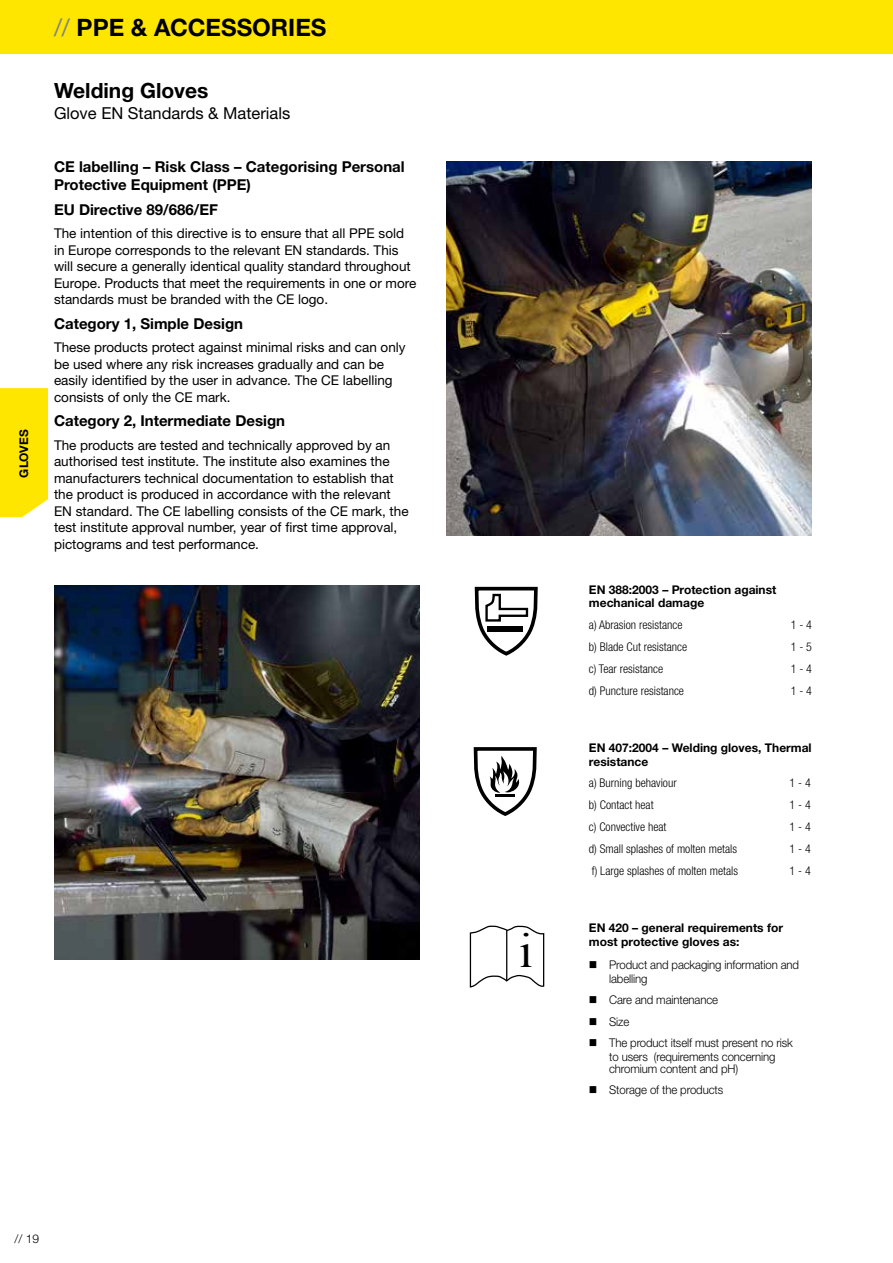
<style>
.page{position:relative;width:893px;height:1263px;background:#fff}
.page>*{position:absolute;margin:0;border:0;box-sizing:border-box;transform-origin:0 0}
.t1{font:48.75px "Times New Roman";color:#000}
.t2{font:700 24px "Helvetica Neue LTW1 G";color:#000}
.t3{font:700 21px "Helvetica Neue LTW1 G";color:#000}
.t4{font:16.5px "Helvetica Neue LTW1 G";color:#000}
.t5{font:700 15px/18px "Helvetica Neue LT Std";color:#000}
.t6{font:13.5px/16.5px "Helvetica Neue LT Std";color:#000}
.t7{font:300 condensed 12px "Helvetica Neue LT Pro";color:#000}
.t8{font:300 12px/21.1px "Helvetica Neue LT Std";letter-spacing:-.01em;color:#000;scale:.95 1}
.t9{font:700 12px/13.5px "Helvetica Neue LTW1 G";color:#000}
.t10{font:300 12px "Helvetica Neue LT Pro";color:#000}
.s1{font-weight:400;color:#808285}
</style>
<div class="page">
<div style="left:0;top:0;width:893px;height:54px;background:#ffe600"></div>
<div style="left:0;top:388px;width:48px;height:129px;background:#ffe600"></div>
<img style="left:447px;top:161px;width:365px;height:375px">
<svg style="left:475px;top:587px;width:63px;height:69px"></svg>
<div style="left:487px;top:626px;width:36px;height:5px;background:#000"></div>
<svg style="left:473px;top:747px;width:64px;height:69px"></svg>
<svg style="left:469px;top:925px;width:76px;height:63px"></svg>
<hr style="left:506px;top:930px;width:1px;height:51px;background:#000">
<img style="left:54px;top:585px;width:365px;height:375px">
<p class="t9" style="left:17px;top:478px;width:50px;rotate:-90deg">GLOVES</p>
<h2 class="t2" style="left:54px;top:12px;width:274px"><span class="s1">//</span> PPE &amp; ACCESSORIES</h2>
<h3 class="t3" style="left:54px;top:78px;width:156px">Welding Gloves</h3>
<p class="t4" style="left:54px;top:103px;width:238px">Glove EN Standards &amp; Materials</p>
<p class="t5" style="left:54px;top:157px;width:352px">CE labelling – Risk Class – Categorising Personal<br>Protective Equipment (PPE)</p>
<p class="t5" style="left:54px;top:200px;width:165px">EU Directive 89/686/EF</p>
<p class="t6" style="left:54px;top:225px;width:364px">The intention of this directive is to ensure that all PPE sold in Europe corresponds to the relevant EN standards. This will secure a generally identical quality standard throughout Europe. Products that meet the requirements in one or more standards must be branded with the CE logo.</p>
<p class="t5" style="left:54px;top:314px;width:191px">Category 1, Simple Design</p>
<p class="t6" style="left:54px;top:339px;width:353px">These products protect against minimal risks and can only be used where any risk increases gradually and can be easily identified by the user in advance. The CE labelling consists of only the CE mark.</p>
<p class="t5" style="left:54px;top:412px;width:233px">Category 2, Intermediate Design</p>
<p class="t6" style="left:54px;top:436px;width:356px">The products are tested and technically approved by an authorised test institute. The institute also examines the manufacturers technical documentation to establish that the product is produced in accordance with the relevant EN standard. The CE labelling consists of the CE mark, the test institute approval number, year of first time approval, pictograms and test performance.</p>
<p class="t10" style="left:15px;top:1231px;width:26px">// 19</p>
<h1 class="t1" style="left:519px;top:917px;width:15px">i</h1>
<p class="t9" style="left:589px;top:583px;width:189px">EN 388:2003 – Protection against mechanical damage</p>
<p class="t7" style="left:589px;top:617px;width:95px">a) Abrasion resistance</p>
<p class="t7" style="left:791px;top:617px;width:23px">1 - 4</p>
<p class="t7" style="left:589px;top:639px;width:100px">b) Blade Cut resistance</p>
<p class="t7" style="left:791px;top:639px;width:23px">1 - 5</p>
<p class="t7" style="left:589px;top:662px;width:76px">c) Tear resistance</p>
<p class="t7" style="left:791px;top:662px;width:23px">1 - 4</p>
<p class="t7" style="left:589px;top:684px;width:97px">d) Puncture resistance</p>
<p class="t7" style="left:791px;top:684px;width:23px">1 - 4</p>
<p class="t9" style="left:589px;top:741px;width:224px">EN 407:2004 – Welding gloves, Thermal resistance</p>
<p class="t7" style="left:589px;top:776px;width:89px">a) Burning behaviour</p>
<p class="t7" style="left:790px;top:776px;width:23px">1 - 4</p>
<p class="t7" style="left:589px;top:798px;width:66px">b) Contact heat</p>
<p class="t7" style="left:790px;top:798px;width:23px">1 - 4</p>
<p class="t7" style="left:589px;top:820px;width:79px">c) Convective heat</p>
<p class="t7" style="left:790px;top:820px;width:23px">1 - 4</p>
<p class="t7" style="left:589px;top:842px;width:150px">d) Small splashes of molten metals</p>
<p class="t7" style="left:790px;top:842px;width:23px">1 - 4</p>
<p class="t7" style="left:592px;top:864px;width:148px">f) Large splashes of molten metals</p>
<p class="t7" style="left:790px;top:864px;width:23px">1 - 4</p>
<p class="t9" style="left:589px;top:921px;width:196px">EN 420 – general requirements for most protective gloves as:</p>
<p class="t8" style="left:609px;top:957px;width:201px;line-height:14.4px">Product and packaging information and labelling</p>
<p class="t8" style="left:609px;top:989px;width:195px">Care and maintenance<br>Size<br>The product itself must present no risk</p>
<p class="t8" style="left:609px;top:1050px;width:177px;line-height:12px">to users (requirements concerning chromium content and pH)</p>
<p class="t8" style="left:609px;top:1079px;width:122px">Storage of the products</p>
</div>
